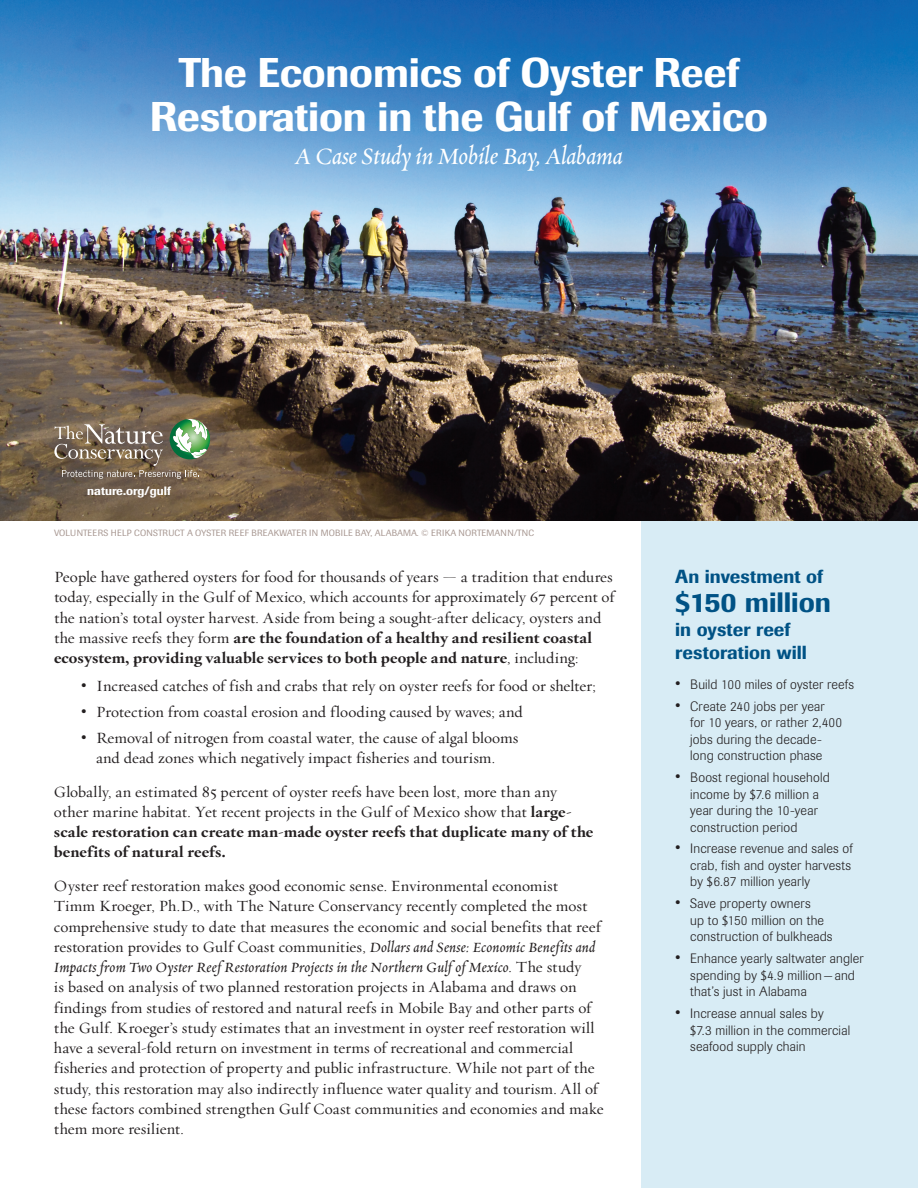
<style>
.page{position:relative;width:918px;height:1188px;background:#fff}
.page>*{position:absolute;margin:0;border:0;box-sizing:border-box;transform-origin:0 0}
.t1{font:500 41.1px/44px "Imago";letter-spacing:-.005em;color:#fff;text-align:center}
.t2{font:500 27.75px "Imago";letter-spacing:-.005em;color:#005285}
.t3{font:italic 26.1px "Oakleaf";letter-spacing:-.005em;color:#fff}
.t4{font:500 18.75px/23.2px "Imago";color:#005285}
.t5{font:15.75px/20.2px "Oakleaf";color:#231f20}
.t6{font:300 13.5px/16.5px "Imago";letter-spacing:.01em;color:#231f20}
.t7{font:500 12px "Imago";color:#fff}
.t8{font:9px "Imago";letter-spacing:.02em;color:#a89892}
.s1{font-weight:700}
.s2{font-family:"Imago";font-size:16.5px}
.s3{font-style:italic}
.s4{font-weight:400;font-size:16.5px}
</style>
<div class="page">
<div style="left:642px;top:521px;width:276px;height:667px;background:#d8ecf5"></div>
<img style="left:0;top:0;width:918px;height:521px">
<svg style="left:54px;top:419px;width:156px;height:60px;background:#847d68"></svg>
<h1 class="t1" style="left:150px;top:50px;width:620px">The Economics of Oyster Reef<br>Restoration in the Gulf of Mexico</h1>
<h3 class="t3" style="left:295px;top:139px;width:329px">A Case Study in Mobile Bay, Alabama</h3>
<p class="t7" style="left:87px;top:484px;width:85px">nature.org/gulf</p>
<p class="t8" style="left:54px;top:527px;width:470px">VOLUNTEERS HELP CONSTRUCT A OYSTER REEF BREAKWATER IN MOBILE BAY, ALABAMA. © ERIKA N ORTEMANN/TNC</p>
<p class="t5" style="left:54px;top:566px;width:562px">People have gathered oysters for food for thousands of years — a tradition that endures today, especially in the Gulf of Mexico, which accounts for approximately 67 percent of the nation’s total oyster harvest. Aside from being a sought-after delicacy, oysters and the massive reefs they form <span class="s1">are the foundation of a healthy and resilient coastal ecosystem, providing valuable services to both people and nature</span>, including:</p>
<p class="t5" style="left:81px;top:675px;width:516px"><span class="s2">•</span> Increased catches of fish and crabs that rely on oyster reefs for food or shelter;</p>
<p class="t5" style="left:81px;top:701px;width:443px"><span class="s2">•</span> Protection from coastal erosion and flooding caused by waves; and</p>
<p class="t5" style="left:81px;top:728px;width:439px;line-height:19.5px;text-align:center"><span class="s2">•</span> Removal of nitrogen from coastal water, the cause of algal blooms and dead zones which negatively impact fisheries and tourism.</p>
<p class="t5" style="left:54px;top:781px;width:541px">Globally, an estimated 85 percent of oyster reefs have been lost, more than any other marine habitat. Yet recent projects in the Gulf of Mexico show that <span class="s1">large&shy;scale restoration can create man-made oyster reefs that duplicate many of the benefits of natural reefs.</span></p>
<p class="t5" style="left:54px;top:875px;width:551px">Oyster reef restoration makes good economic sense. Environmental economist<br>Timm Kroeger, Ph.D., with The Nature Conservancy recently completed the most comprehensive study to date that measures the economic and social benefits that reef restoration provides to Gulf Coast communities, <span class="s3">Dollars and Sense: Economic Benefits and Impacts from Two Oyster Reef Restoration Projects in the Northern Gulf of Mexico</span>. The study<br>is based on analysis of two planned restoration projects in Alabama and draws on findings from studies of restored and natural reefs in Mobile Bay and other parts of the Gulf. Kroeger’s study estimates that an investment in oyster reef restoration will have a several-fold return on investment in terms of recreational and commercial fisheries and protection of property and public infrastructure. While not part of the study, this restoration may also indirectly influence water quality and tourism. All of these factors combined strengthen Gulf Coast communities and economies and make them more resilient.</p>
<p class="t4" style="left:675px;top:565px;width:149px">An investment of</p>
<h2 class="t2" style="left:675px;top:586px;width:157px">$150 million</h2>
<p class="t4" style="left:675px;top:617px;width:133px">in oyster reef restoration will</p>
<p class="t6" style="left:675px;top:676px;width:180px"><span class="s4">•</span> Build 100 miles of oyster reefs</p>
<p class="t6" style="left:690px;top:698px;width:153px;text-indent:-15px"><span class="s4">•</span> Create 240 jobs per year for 10 years, or rather 2,400 jobs during the decade&shy;long construction phase</p>
<p class="t6" style="left:690px;top:769px;width:141px;text-indent:-15px"><span class="s4">•</span> Boost regional household income by $7.6 million a year during the 10-year construction period</p>
<p class="t6" style="left:690px;top:841px;width:164px;text-align:justify;text-indent:-15px"><span class="s4">•</span> Increase revenue and sales of crab, fish and oyster harvests by $6.87 million yearly</p>
<p class="t6" style="left:690px;top:896px;width:144px;text-indent:-15px"><span class="s4">•</span> Save property owners<br>up to $150 million on the construction of bulkheads</p>
<p class="t6" style="left:690px;top:951px;width:175px;text-indent:-15px"><span class="s4">•</span> Enhance yearly saltwater angler spending by $4.9 million—and that’s just in Alabama</p>
<p class="t6" style="left:690px;top:1006px;width:161px;text-indent:-15px"><span class="s4">•</span> Increase annual sales by<br>$7.3 million in the commercial seafood supply chain</p>
</div>
